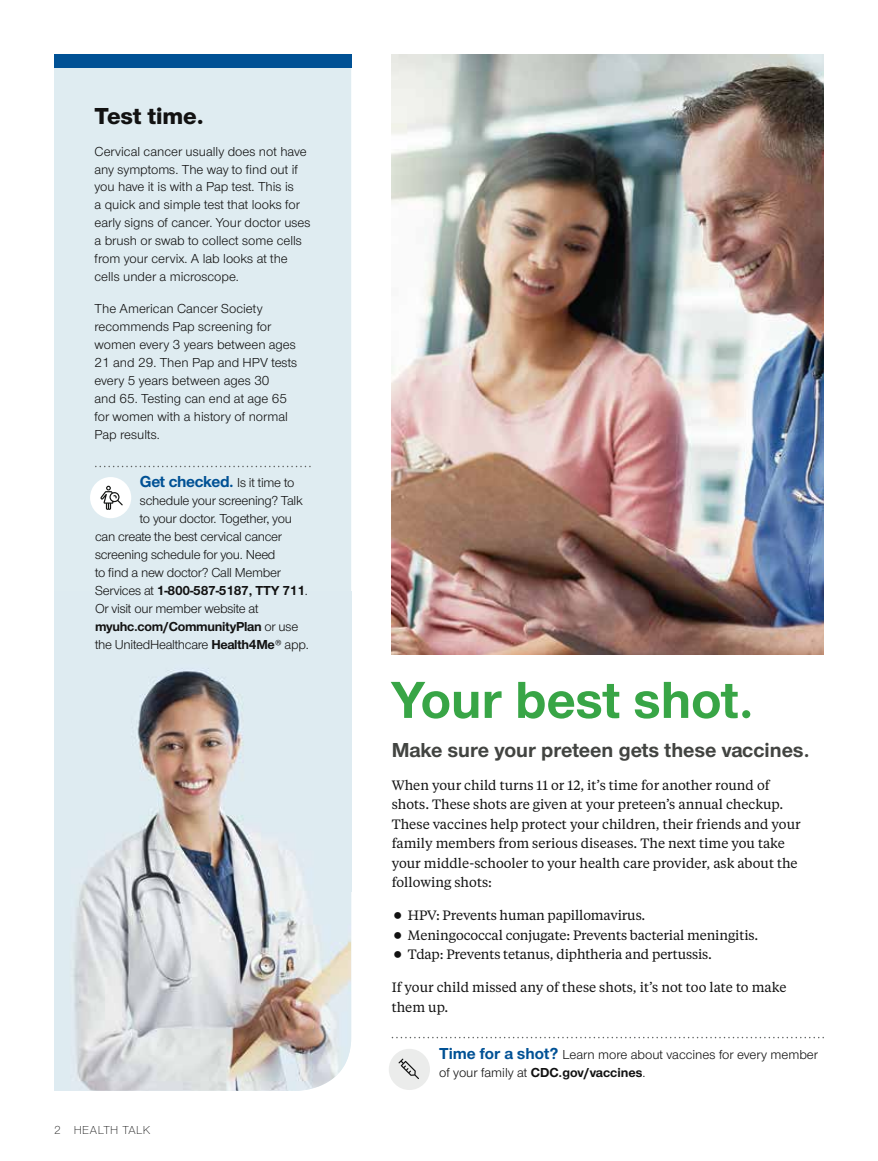
<style>
.page{position:relative;width:878px;height:1161px;background:#fff}
.page>*{position:absolute;margin:0;border:0;box-sizing:border-box;transform-origin:0 0}
.t1{font:700 54px "UHC Sans";color:#38a546}
.t2{font:800 24px "UHC Sans";color:#121212}
.t3{font:700 21px "UHC Sans";color:#424441}
.t4{font:700 16.5px "UHC Sans";letter-spacing:-.02em;color:#005195}
.t5{font:13.5px/18px "UHC Sans";color:#121212}
.t6{font:13.5px/19.5px "UHC Serif Text";color:#121212}
.t7{font:13.5px "UHC Sans";letter-spacing:-.02em;color:#121212}
.t8{font:700 13.5px "UHC Sans";letter-spacing:-.02em;color:#121212}
.t9{font:300 12px "UHC Sans";letter-spacing:.04em;color:#121212}
.s1{font-weight:400;font-size:13.5px;color:#121212}
.s2{font-weight:400}
.s3{font-weight:700}
.s4{font-weight:700;font-size:16.5px;color:#005195}
</style>
<div class="page">
<div style="left:54px;top:68px;width:297px;height:523px;background:#dfecf1"></div>
<img style="left:54px;top:591px;width:297px;height:500px">
<div style="left:54px;top:54px;width:297px;height:14px;background:#005195"></div>
<svg style="left:95px;top:466px;width:216px;height:1px"></svg>
<div style="left:90px;top:477px;width:41px;height:41px;background:#fff;border-radius:50%"></div>
<svg style="left:100px;top:486px;width:23px;height:24px"></svg>
<svg style="left:392px;top:1037px;width:432px;height:1px"></svg>
<div style="left:389px;top:1049px;width:41px;height:41px;background:#ebeceb;border-radius:50%"></div>
<svg style="left:398px;top:1059px;width:21px;height:20px"></svg>
<img style="left:392px;top:54px;width:432px;height:601px">
<h2 class="t2" style="left:94px;top:99px;width:111px">Test time.</h2>
<p class="t5" style="left:94px;top:142px;width:218px">Cervical cancer usually does not have any symptoms. The way to find out if you have it is with a Pap test. This is<br>a quick and simple test that looks for early signs of cancer. Your doctor uses a brush or swab to collect some cells from your cervix. A lab looks at the cells under a microscope.</p>
<p class="t5" style="left:94px;top:299px;width:204px">The American Cancer Society recommends Pap screening for women every 3 years between ages<br>21 and 29. Then Pap and HPV tests every 5 years between ages 30<br>and 65. Testing can end at age 65 for women with a history of normal<br>Pap results.</p>
<p class="t4" style="left:140px;top:471px;width:156px">Get checked. <span class="s1">Is it time to</span></p>
<p class="t7" style="left:140px;top:492px;width:164px">schedule your screening? Talk</p>
<p class="t7" style="left:140px;top:510px;width:153px">to your doctor. Together, you</p>
<p class="t7" style="left:95px;top:528px;width:188px">can create the best cervical cancer</p>
<p class="t7" style="left:95px;top:546px;width:182px">screening schedule for you. Need</p>
<p class="t7" style="left:95px;top:564px;width:187px">to find a new doctor? Call Member</p>
<p class="t8" style="left:95px;top:582px;width:214px"><span class="s2">Services at</span> 1-800-587-5187, TTY 711<span class="s2">.</span></p>
<p class="t7" style="left:95px;top:600px;width:165px">Or visit our member website at</p>
<p class="t8" style="left:95px;top:618px;width:205px">myuhc.com/CommunityPlan <span class="s2">or use</span></p>
<p class="t7" style="left:95px;top:636px;width:215px">the UnitedHealthcare <span class="s3">Health4Me</span>® app.</p>
<p class="t9" style="left:54px;top:1122px;width:98px">2 HEALTH TALK</p>
<h1 class="t1" style="left:392px;top:664px;width:363px">Your best shot.</h1>
<h3 class="t3" style="left:392px;top:735px;width:419px">Make sure your preteen gets these vaccines.</h3>
<p class="t6" style="left:392px;top:774px;width:410px">When your child turns 11 or 12, it’s time for another round of shots. These shots are given at your preteen’s annual checkup.<br>These vaccines help protect your children, their friends and your family members from serious diseases. The next time you take your middle-schooler to your health care provider, ask about the following shots:</p>
<p class="t6" style="left:408px;top:905px;width:352px">HPV: Prevents human papillomavirus.<br>Meningococcal conjugate: Prevents bacterial meningitis.<br>Tdap: Prevents tetanus, diphtheria and pertussis.</p>
<p class="t6" style="left:392px;top:977px;width:396px">If your child missed any of these shots, it’s not too late to make them up.</p>
<p class="t5" style="left:439px;top:1045px;width:380px"><span class="s4">Time for a shot?</span> Learn more about vaccines for every member of your family at <span class="s3">CDC.gov/vaccines</span>.</p>
</div>
